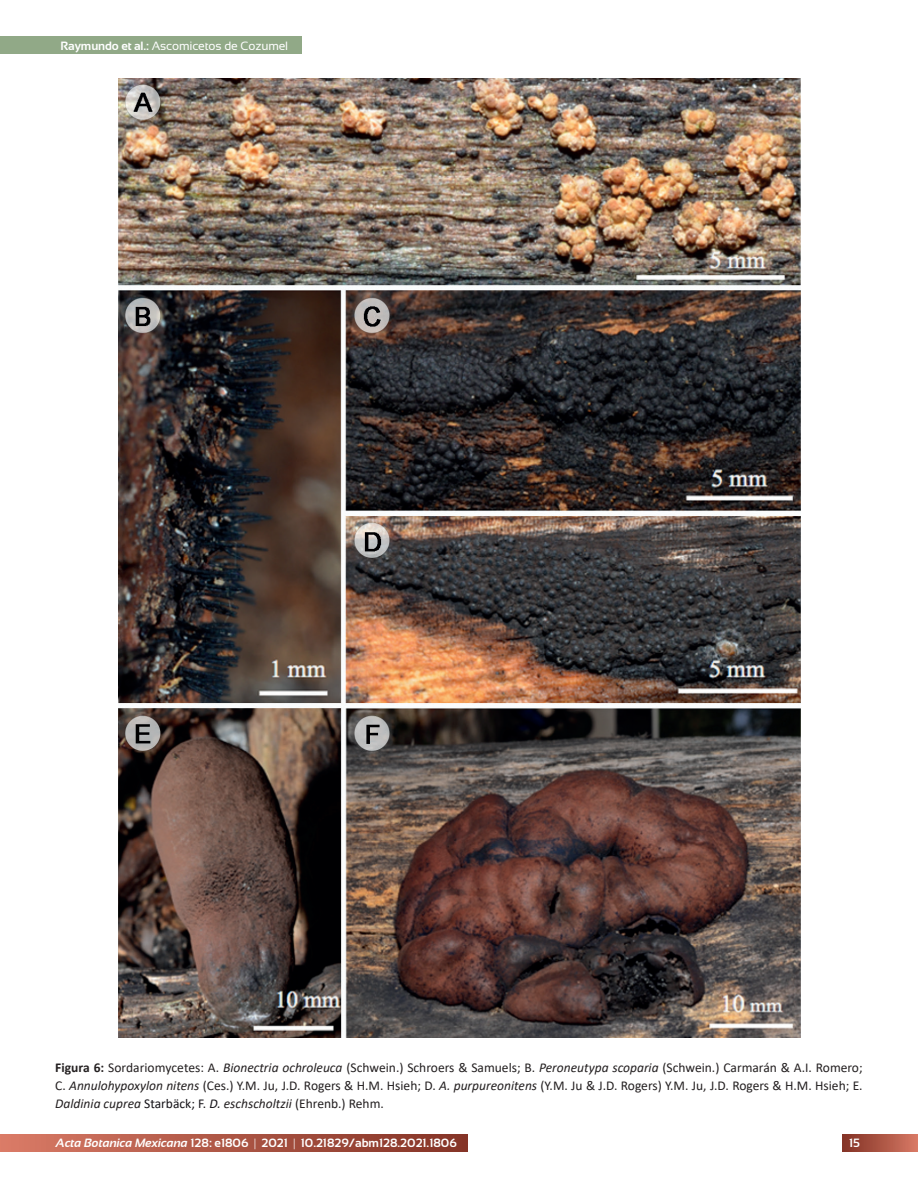
<style>
.page{position:relative;width:918px;height:1188px;background:#fff}
.page>*{position:absolute;margin:0;border:0;box-sizing:border-box;transform-origin:0 0}
.t1{font:13.5px/18px "Calibri";color:#231f20;text-align:justify}
.t2{font:700 12px "Sansation";color:#fff}
.t3{font:12px "Sansation";letter-spacing:-.01em;color:#fff}
.s1{font-weight:700}
.s2{font-style:italic}
.s3{color:#151318}
.s4{font-style:italic;color:#151318}
.s5{font-weight:300}
</style>
<div class="page">
<div style="left:0;top:37px;width:301px;height:17px;background:#91a987"></div>
<div style="left:843px;top:1134px;width:75px;height:17px;background:linear-gradient(to right,#833225,#d77964)"></div>
<div style="left:0;top:1134px;width:467px;height:17px;background:linear-gradient(to right,#d87a65,#833225)"></div>
<img style="left:118px;top:78px;width:682px;height:960px">
<p class="t3" style="left:61px;top:39px;width:229px"><span class="s1">Raymundo et al.:</span> Ascomicetos de Cozumel</p>
<p class="t1" style="left:55px;top:1058px;width:809px"><span class="s1">Figura 6:</span> Sordariomycetes: A. <span class="s2">Bionectria ochroleuca</span> (Schwein.) Schroers &amp; Samuels; B. <span class="s2">Peroneutypa scoparia</span> (Schwein.) Carmarán &amp; A.I. Romero; C. <span class="s2">Annulohypoxylon nitens</span> (Ces.) Y.M. Ju, J.D. Rogers &amp; H.M. Hsieh; D. <span class="s2">A. purpureonitens</span> (Y.M. Ju &amp; J.D. Rogers) Y.M. Ju, J.D. Rogers &amp; H.M. Hsieh; E.<br><span class="s2">Daldinia cuprea</span> <span class="s3">Starbäck; F.</span> <span class="s4">D.</span> <span class="s2">eschscholtzii</span> (Ehrenb.) Rehm.</p>
<p class="t2" style="left:56px;top:1136px;width:402px"><span class="s2">Acta Botanica Mexicana</span> 128: e1806 <span class="s5">|</span> 2021 <span class="s5">|</span> 10.21829/abm128.2021.1806</p>
<p class="t2" style="left:849px;top:1136px;width:12px">15</p>
</div>
